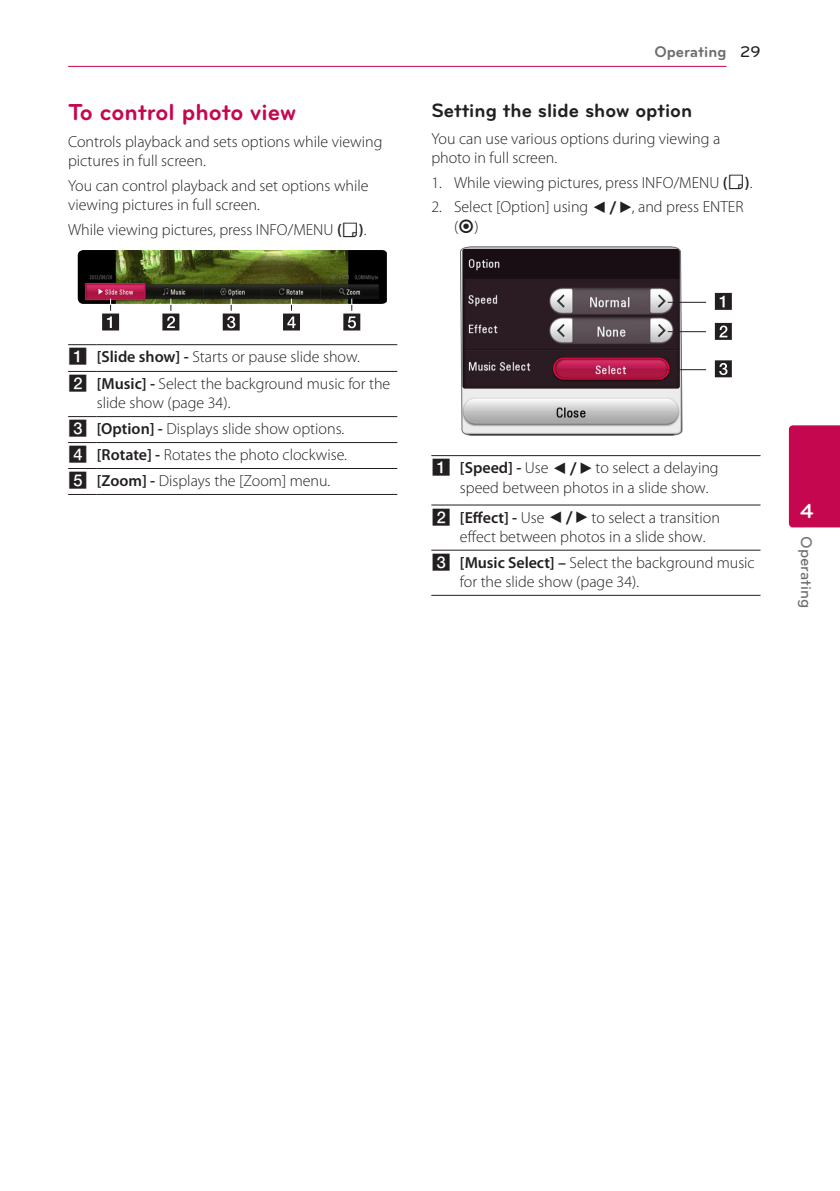
<style>
.page{position:relative;width:840px;height:1191px;background:#fff}
.page>*{position:absolute;margin:0;border:0;box-sizing:border-box;transform-origin:0 0}
.Title_2{font:700 24px "Bryant LG";color:#c50750}
.t1{font:700 21px "Bryant LG";color:#fff}
.Title_3{font:700 20px "Bryant LG";color:#231f20}
.Content_text_Light{font:300 16px/19.2px "Myriad Pro";color:#231f20}
.Content_text_SemiBol{font:300 16px/19.2px "Myriad Pro";color:#231f20}
.Content_text_Num{font:300 16px/19.2px "Myriad Pro";color:#231f20}
.t2{font:700 16px "Bryant LG";color:#6c6d70}
.t3{font:500 16px "Bryant LG";color:#6c6d70}
.Content_text_Light-2{font:16px "UPSYS Boxed Number";color:#231f20}
.s1{font-weight:600}
.s2{font-family:"UPSYS Common";font-weight:400}
.s3{font-weight:500;color:#231f20}
</style>
<div class="page">
<hr style="left:68px;top:66px;width:658px;height:1px;background:#c50750">
<div style="left:788px;top:425px;width:51px;height:102px;background:#c50750"></div>
<img style="left:78px;top:250px;width:308px;height:54px">
<svg style="left:162px;top:299px;width:17px;height:31px"></svg>
<svg style="left:102px;top:299px;width:17px;height:31px"></svg>
<svg style="left:222px;top:299px;width:17px;height:31px"></svg>
<svg style="left:283px;top:299px;width:17px;height:31px"></svg>
<svg style="left:343px;top:299px;width:17px;height:31px"></svg>
<hr style="left:97px;top:468px;width:300px;height:1px;background:#231f20">
<svg style="left:68px;top:494px;width:29px;height:1px"></svg>
<hr style="left:97px;top:494px;width:300px;height:1px;background:#231f20">
<svg style="left:68px;top:344px;width:29px;height:1px"></svg>
<hr style="left:97px;top:344px;width:300px;height:1px;background:#231f20">
<svg style="left:68px;top:371px;width:29px;height:1px"></svg>
<hr style="left:97px;top:371px;width:300px;height:1px;background:#231f20">
<svg style="left:68px;top:416px;width:29px;height:1px"></svg>
<hr style="left:97px;top:416px;width:300px;height:1px;background:#231f20">
<svg style="left:68px;top:442px;width:29px;height:1px"></svg>
<hr style="left:97px;top:442px;width:300px;height:1px;background:#231f20">
<svg style="left:68px;top:468px;width:29px;height:1px"></svg>
<svg style="left:459px;top:65px;width:223px;height:530px"></svg>
<svg style="left:714px;top:293px;width:17px;height:17px"></svg>
<svg style="left:714px;top:360px;width:17px;height:17px"></svg>
<svg style="left:714px;top:323px;width:17px;height:17px"></svg>
<hr style="left:667px;top:302px;width:38px;height:1px;background:#231f20">
<hr style="left:667px;top:331px;width:38px;height:1px;background:#231f20">
<hr style="left:667px;top:369px;width:38px;height:1px;background:#231f20">
<svg style="left:431px;top:455px;width:28px;height:1px"></svg>
<hr style="left:459px;top:455px;width:301px;height:1px;background:#231f20">
<svg style="left:431px;top:504px;width:28px;height:1px"></svg>
<hr style="left:459px;top:504px;width:301px;height:1px;background:#231f20">
<svg style="left:431px;top:549px;width:28px;height:1px"></svg>
<hr style="left:459px;top:549px;width:301px;height:1px;background:#231f20">
<svg style="left:431px;top:595px;width:28px;height:1px"></svg>
<hr style="left:459px;top:595px;width:301px;height:1px;background:#231f20">
<p class="Title_2" style="left:68px;top:97px;width:229px">To control photo view</p>
<p class="Content_text_Light" style="left:68px;top:132px;width:315px">Controls playback and sets options while viewing pictures in full screen.</p>
<p class="Content_text_Light" style="left:68px;top:176px;width:302px">You can control playback and set options while viewing pictures in full screen.</p>
<p class="Content_text_Num" style="left:68px;top:220px;width:300px">While viewing pictures, press INFO/MENU <span class="s1">(</span><span class="s2">M</span><span class="s1">)</span>.</p>
<p class="t2" style="left:654px;top:42px;width:108px">Operating <span class="s3">29</span></p>
<p class="Title_3" style="left:431px;top:98px;width:262px">Setting the slide show option</p>
<p class="Content_text_Light" style="left:431px;top:128px;width:290px">You can use various options during viewing a photo in full screen.</p>
<p class="Content_text_Num" style="left:431px;top:172px;width:322px">1. While viewing pictures, press INFO/MENU <span class="s1">(</span><span class="s2">M</span><span class="s1">)</span>.</p>
<p class="Content_text_Num" style="left:454px;top:197px;width:291px;text-indent:-23px">2. Select [Option] using <span class="s2">A/D</span>, and press ENTER (<span class="s2">B</span>)</p>
<p class="Content_text_Light-2" style="left:68px;top:348px;width:21px">A</p>
<p class="Content_text_Light" style="left:97px;top:347px;width:264px"><span class="s1">[Slide show] -</span> Starts or pause slide show.</p>
<p class="Content_text_Light-2" style="left:68px;top:375px;width:21px">B</p>
<p class="Content_text_Light" style="left:97px;top:374px;width:295px"><span class="s1">[Music] -</span> Select the background music for the slide show (page 34).</p>
<p class="Content_text_Light-2" style="left:68px;top:420px;width:21px">C</p>
<p class="Content_text_Light" style="left:97px;top:419px;width:249px"><span class="s1">[Option] -</span> Displays slide show options.</p>
<p class="Content_text_Light-2" style="left:68px;top:446px;width:21px">D</p>
<p class="Content_text_Light" style="left:97px;top:445px;width:252px"><span class="s1">[Rotate] -</span> Rotates the photo clockwise.</p>
<p class="Content_text_Light-2" style="left:68px;top:472px;width:21px">E</p>
<p class="Content_text_Light" style="left:97px;top:471px;width:235px"><span class="s1">[Zoom] -</span> Displays the [Zoom] menu.</p>
<p class="Content_text_Light-2" style="left:431px;top:459px;width:21px">A</p>
<p class="Content_text_SemiBol" style="left:459px;top:458px;width:260px"><span class="s1">[Speed] -</span> Use <span class="s2">A/D</span> to select a delaying speed between photos in a slide show.</p>
<p class="Content_text_Light-2" style="left:431px;top:508px;width:21px">B</p>
<p class="Content_text_SemiBol" style="left:459px;top:507px;width:261px"><span class="s1">[Effect] -</span> Use <span class="s2">A/D</span> to select a transition effect between photos in a slide show.</p>
<p class="Content_text_Light-2" style="left:431px;top:553px;width:21px">C</p>
<p class="Content_text_Light" style="left:459px;top:553px;width:296px"><span class="s1">[Music Select] –</span> Select the background music for the slide show (page 34).</p>
<h2 class="t1" style="left:799px;top:498px;width:15px">4</h2>
<p class="t3" style="left:815px;top:536px;width:73px;rotate:90deg">Operating</p>
</div>
